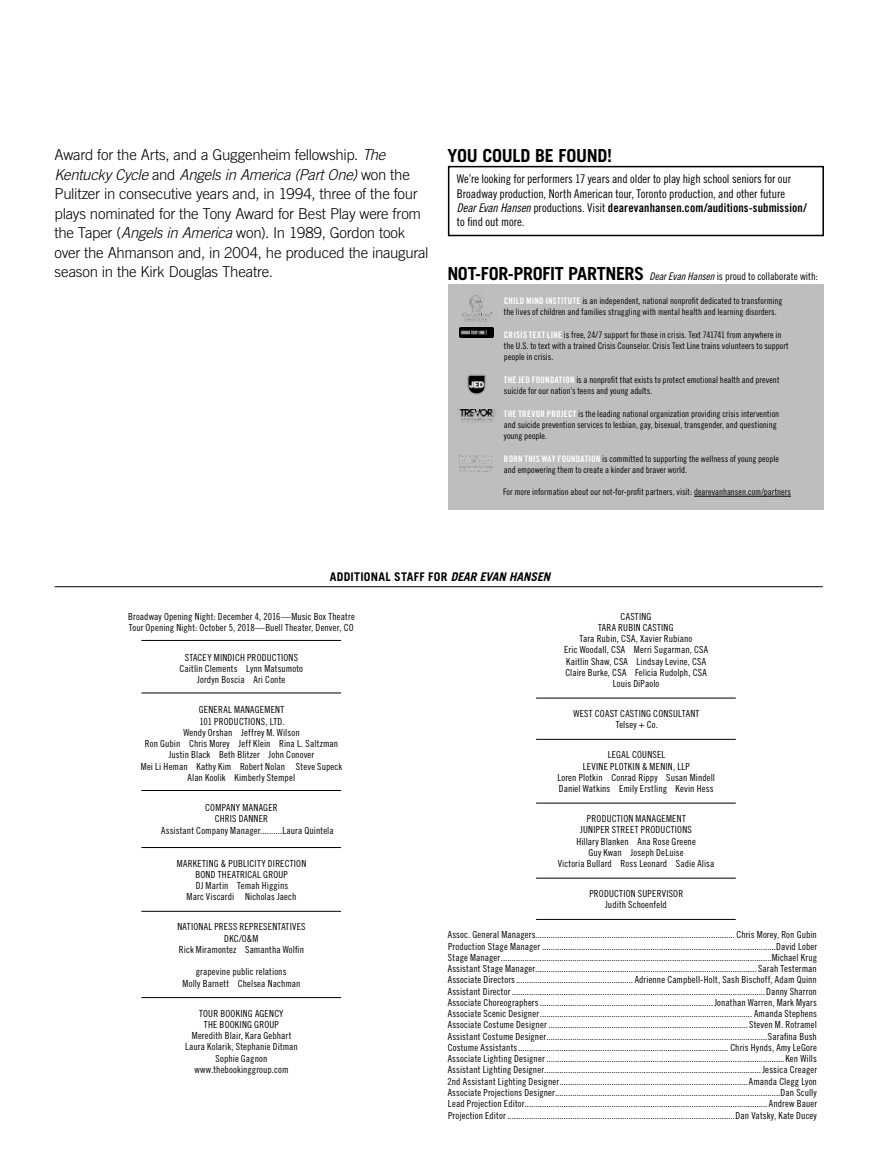
<style>
.page{position:relative;width:878px;height:1175px;background:#fff}
.page>*{position:absolute;margin:0;border:0;box-sizing:border-box;transform-origin:0 0}
.t1{font:700 18px "Trade Gothic LT Std";letter-spacing:-.02em;color:#000}
.t2{font:300 15px/19.5px "Trade Gothic LT Std";letter-spacing:-.015em;color:#000}
.t3{font:12px/14.2px "Trade Gothic LT Std Cn 18";letter-spacing:-.005em;color:#000}
.t4{font:12px "Trade Gothic LT Std Bd Cn 20";letter-spacing:.01em;color:#000}
.t5{font:700 12px "Trade Gothic LT Std";letter-spacing:.02em;color:#000}
.t6{font:10.5px "Trade Gothic LT Std Cn 18";color:#000}
.t7{font:9.75px/11.2px "Trade Gothic LT Std Cn 18";letter-spacing:.015em;color:#000;text-align:center}
.t8{font:9px/11.2px "Trade Gothic LT Std Cn 18";letter-spacing:.005em;color:#000}
.s1{font-style:italic}
.s2{font-family:"Trade Gothic LT Std Cn 18 Obl"}
.s3{font-family:"Trade Gothic LT Std Cn 18"}
.s4{font-family:"Trade Gothic LT Std";font-weight:700;font-size:18px}
.s5{font-family:"Trade Gothic LT Std Bd Cn 20";color:#fff}
</style>
<div class="page">
<hr style="left:141px;top:640px;width:200px;height:1px;background:#000">
<hr style="left:141px;top:692px;width:200px;height:1px;background:#000">
<hr style="left:141px;top:790px;width:200px;height:1px;background:#000">
<hr style="left:141px;top:847px;width:200px;height:1px;background:#000">
<hr style="left:141px;top:911px;width:200px;height:1px;background:#000">
<hr style="left:141px;top:997px;width:200px;height:1px;background:#000">
<hr style="left:536px;top:698px;width:199px;height:1px;background:#000">
<hr style="left:536px;top:739px;width:199px;height:1px;background:#000">
<hr style="left:536px;top:803px;width:199px;height:1px;background:#000">
<hr style="left:536px;top:878px;width:199px;height:1px;background:#000">
<hr style="left:536px;top:919px;width:199px;height:1px;background:#000">
<hr style="left:55px;top:586px;width:767px;height:1px;background:#000">
<div style="left:448px;top:284px;width:376px;height:226px;background:#bcbec0"></div>
<hr style="left:694px;top:496px;width:97px;height:1px;background:#000">
<img style="left:462px;top:295px;width:30px;height:28px">
<img style="left:459px;top:327px;width:34px;height:10px">
<img style="left:467px;top:374px;width:19px;height:21px">
<img style="left:459px;top:410px;width:37px;height:13px">
<img style="left:460px;top:455px;width:33px;height:17px">
<div style="left:448px;top:166px;width:376px;height:70px;border:2px solid #000"></div>
<p class="t2" style="left:55px;top:145px;width:375px">Award for the Arts, and a Guggenheim fellowship. <span class="s1">The Kentucky Cycle</span> and <span class="s1">Angels in America (Part One)</span> won the Pulitzer in consecutive years and, in 1994, three of the four plays nominated for the Tony Award for Best Play were from the Taper (<span class="s1">Angels in America</span> won). In 1989, Gordon took over the Ahmanson and, in 2004, he produced the inaugural season in the Kirk Douglas Theatre.</p>
<h1 class="t1" style="left:447px;top:145px;width:166px">YOU COULD BE FOUND!</h1>
<p class="t3" style="left:457px;top:172px;width:335px">We’re looking for performers 17 years and older to play high school seniors for our<br>Broadway production, North American tour, Toronto production, and other future</p>
<p class="t4" style="left:457px;top:200px;width:351px"><span class="s2">Dear Evan Hansen</span> <span class="s3">productions. Visit</span> dearevanhansen.com/auditions-submission/</p>
<p class="t3" style="left:457px;top:215px;width:69px">to find out more.</p>
<p class="t6" style="left:447px;top:270px;width:372px"><span class="s4">NOT-FOR-PROFIT PARTNERS</span> <span class="s2">Dear Evan Hansen</span> is proud to collaborate with:</p>
<p class="t8" style="left:504px;top:295px;width:280px"><span class="s5">CHILD MIND INSTITUTE</span> is an independent, national nonprofit dedicated to transforming the lives of children and families struggling with mental health and learning disorders.</p>
<p class="t8" style="left:504px;top:329px;width:286px"><span class="s5">CRISIS TEXT LINE</span> is free, 24/7 support for those in crisis. Text 741741 from anywhere in the U.S. to text with a trained Crisis Counselor. Crisis Text Line trains volunteers to support people in crisis.</p>
<p class="t8" style="left:504px;top:374px;width:277px"><span class="s5">THE JED FOUNDATION</span> is a nonprofit that exists to protect emotional health and prevent suicide for our nation’s teens and young adults.</p>
<p class="t8" style="left:504px;top:407px;width:277px"><span class="s5">THE TREVOR PROJECT</span> is the leading national organization providing crisis intervention and suicide prevention services to lesbian, gay, bisexual, transgender, and questioning young people.</p>
<p class="t8" style="left:504px;top:452px;width:276px"><span class="s5">BORN THIS WAY FOUNDATION</span> is committed to supporting the wellness of young people and empowering them to create a kinder and braver world.</p>
<p class="t8" style="left:503px;top:486px;width:289px">For more information about our not-for-profit partners, visit: dearevanhansen.com/partners</p>
<p class="t5" style="left:330px;top:569px;width:222px">ADDITIONAL STAFF FOR <span class="s1">DEAR EVAN HANSEN</span></p>
<p class="t7" style="left:128px;top:610px;width:228px;text-align:left">Broadway Opening Night: December 4, 2016—Music Box Theatre<br>Tour Opening Night: October 5, 2018—Buell Theater, Denver, CO</p>
<p class="t7" style="left:180px;top:651px;width:125px">STACEY MINDICH PRODUCTIONS<br>Caitlin Clements Lynn Matsumoto<br>Jordyn Boscia Ari Conte</p>
<p class="t7" style="left:141px;top:704px;width:203px">GENERAL MANAGEMENT<br>101 PRODUCTIONS, LTD.<br>Wendy Orshan Jeffrey M. Wilson<br>Ron Gubin Chris Morey Jeff Klein Rina L. Saltzman Justin Black Beth Blitzer John Conover<br>Mei Li Heman Kathy Kim Robert Nolan Steve Supeck Alan Koolik Kimberly Stempel</p>
<p class="t7" style="left:205px;top:801px;width:74px">COMPANY MANAGER</p>
<p class="t7" style="left:215px;top:813px;width:55px">CHRIS DANNER</p>
<p class="t7" style="left:161px;top:824px;width:174px">Assistant Company Manager..........Laura Quintela</p>
<p class="t7" style="left:177px;top:857px;width:131px">MARKETING &amp; PUBLICITY DIRECTION<br>BOND THEATRICAL GROUP<br>DJ Martin Temah Higgins<br>Marc Viscardi Nicholas Jaech</p>
<p class="t7" style="left:177px;top:921px;width:130px">NATIONAL PRESS REPRESENTATIVES<br>DKC/O&amp;M<br>Rick Miramontez Samantha Wolfin</p>
<p class="t7" style="left:183px;top:966px;width:119px">grapevine public relations<br>Molly Barnett Chelsea Nachman</p>
<p class="t7" style="left:185px;top:1007px;width:114px">TOUR BOOKING AGENCY<br>THE BOOKING GROUP<br>Meredith Blair, Kara Gebhart<br>Laura Kolarik, Stephanie Ditman<br>Sophie Gagnon www.thebookinggroup.com</p>
<p class="t7" style="left:564px;top:610px;width:145px">CASTING<br>TARA RUBIN CASTING<br>Tara Rubin, CSA, Xavier Rubiano<br>Eric Woodall, CSA Merri Sugarman, CSA<br>Kaitlin Shaw, CSA Lindsay Levine, CSA<br>Claire Burke, CSA Felicia Rudolph, CSA<br>Louis DiPaolo</p>
<p class="t7" style="left:573px;top:708px;width:127px">WEST COAST CASTING CONSULTANT<br>Telsey + Co.</p>
<p class="t7" style="left:557px;top:749px;width:159px">LEGAL COUNSEL<br>LEVINE PLOTKIN &amp; MENIN, LLP<br>Loren Plotkin Conrad Rippy Susan Mindell<br>Daniel Watkins Emily Erstling Kevin Hess</p>
<p class="t7" style="left:557px;top:813px;width:158px">PRODUCTION MANAGEMENT<br>JUNIPER STREET PRODUCTIONS<br>Hillary Blanken Ana Rose Greene<br>Guy Kwan Joseph DeLuise<br>Victoria Bullard Ross Leonard Sadie Alisa</p>
<p class="t7" style="left:589px;top:888px;width:95px">PRODUCTION SUPERVISOR<br>Judith Schoenfeld</p>
<p class="t7" style="left:447px;top:929px;width:371px;text-align:justify">Assoc. General Managers............................................................................................ Chris Morey, Ron Gubin Production Stage Manager ............................................................................................................David Lober Stage Manager.............................................................................................................................Michael Krug Assistant Stage Manager...................................................................................................... Sarah Testerman Associate Directors...................................................... Adrienne Campbell-Holt, Sash Bischoff, Adam Quinn Assistant Director.....................................................................................................................Danny Sharron Associate Choreographers................................................................................Jonathan Warren, Mark Myars Associate Scenic Designer.................................................................................................. Amanda Stephens Associate Costume Designer ............................................................................................ Steven M. Rotramel Assistant Costume Designer......................................................................................................Sarafina Bush Costume Assistants................................................................................................. Chris Hynds, Amy LeGore Associate Lighting Designer ..............................................................................................................Ken Wills Assistant Lighting Designer.................................................................................................... Jessica Creager 2nd Assistant Lighting Designer.......................................................................................Amanda Clegg Lyon Associate Projections Designer........................................................................................................Dan Scully Lead Projection Editor................................................................................................................ Andrew Bauer Projection Editor .........................................................................................................Dan Vatsky, Kate Ducey</p>
</div>
